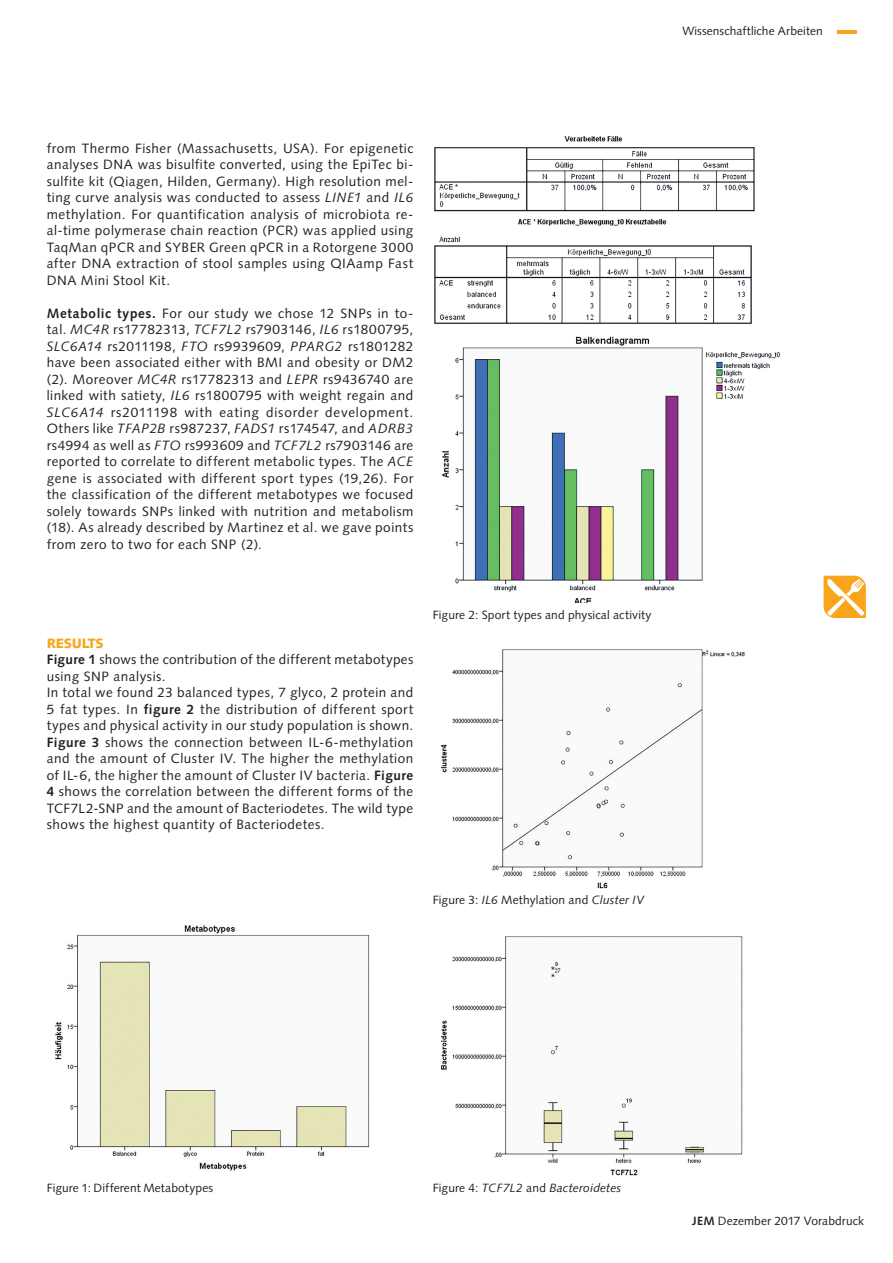
<style>
.page{position:relative;width:893px;height:1263px;background:#fff}
.page>*{position:absolute;margin:0;border:0;box-sizing:border-box;transform-origin:0 0}
.t1{font:13.5px/16.5px "Syntax LT Std";letter-spacing:.035em;color:#231f20;text-align:justify}
.t2{font:900 13.5px "Syntax LT Std";letter-spacing:-.02em;color:#f9a51b}
.t3{font:12px "Syntax LT Std";letter-spacing:.01em;color:#231f20}
.t4{font:italic 12px "Syntax LT Std";letter-spacing:.01em;color:#231f20}
.s1{font-style:italic}
.s2{font-weight:700}
.s3{font-style:normal}
</style>
<div class="page">
<svg style="left:823px;top:575px;width:44px;height:44px"></svg>
<img style="left:440px;top:936px;width:303px;height:240px">
<img style="left:440px;top:649px;width:305px;height:240px">
<img style="left:55px;top:925px;width:315px;height:246px">
<img style="left:434px;top:136px;width:346px;height:466px">
<svg style="left:838px;top:30px;width:19px;height:3px"></svg>
<p class="t3" style="left:682px;top:24px;width:142px">Wissenschaftliche Arbeiten</p>
<p class="t1" style="left:47px;top:140px;width:368px">from Thermo Fisher (Massachusetts, USA). For epigenetic analyses DNA was bisulfite converted, using the EpiTec bi&shy;sulfite kit (Qiagen, Hilden, Germany). High resolution mel&shy;ting curve analysis was conducted to assess <span class="s1">LINE1</span> and <span class="s1">IL6 </span>methylation. For quantification analysis of microbiota re&shy;al-time polymerase chain reaction (PCR) was applied using TaqMan qPCR and SYBER Green qPCR in a Rotorgene 3000 after DNA extraction of stool samples using QIAamp Fast DNA Mini Stool Kit.</p>
<p class="t1" style="left:47px;top:305px;width:368px"><span class="s2">Metabolic types.</span> For our study we chose 12 SNPs in to&shy;tal. <span class="s1">MC4R</span> rs17782313, <span class="s1">TCF7L2</span> rs7903146, <span class="s1">IL6</span> rs1800795, <span class="s1">SLC6A14</span> rs2011198, <span class="s1">FTO</span> rs9939609, <span class="s1">PPARG2</span> rs1801282 have been associated either with BMI and obesity or DM2 (2). Moreover <span class="s1">MC4R</span> rs17782313 and <span class="s1">LEPR</span> rs9436740 are linked with satiety, <span class="s1">IL6</span> rs1800795 with weight regain and <span class="s1">SLC6A14</span> rs2011198 with eating disorder development.<br>Others like <span class="s1">TFAP2B</span> rs987237, <span class="s1">FADS1</span> rs174547, and <span class="s1">ADRB3 </span>rs4994 as well as <span class="s1">FTO</span> rs993609 and <span class="s1">TCF7L2</span> rs7903146 are reported to correlate to different metabolic types. The <span class="s1">ACE </span>gene is associated with different sport types (19,26). For the classification of the different metabotypes we focused solely towards SNPs linked with nutrition and metabolism (18). As already described by Martinez et al. we gave points from zero to two for each SNP (2).</p>
<p class="t2" style="left:47px;top:635px;width:58px">RESULTS</p>
<p class="t1" style="left:47px;top:651px;width:368px"><span class="s2">Figure 1</span> shows the contribution of the different metabotypes using SNP analysis.</p>
<p class="t1" style="left:47px;top:684px;width:368px">In total we found 23 balanced types, 7 glyco, 2 protein and 5 fat types. In <span class="s2">figure 2</span> the distribution of different sport types and physical activity in our study population is shown.</p>
<p class="t1" style="left:47px;top:734px;width:368px"><span class="s2">Figure 3</span> shows the connection between IL-6-methylation and the amount of Cluster IV. The higher the methylation of IL-6, the higher the amount of Cluster IV bacteria. <span class="s2">Figure 4</span> shows the correlation between the different forms of the TCF7L2-SNP and the amount of Bacteriodetes. The wild type shows the highest quantity of Bacteriodetes.</p>
<p class="t3" style="left:433px;top:608px;width:220px">Figure 2: Sport types and physical activity</p>
<p class="t3" style="left:433px;top:893px;width:213px">Figure 3: <span class="s1">IL6</span> Methylation and <span class="s1">Cluster IV</span></p>
<p class="t3" style="left:47px;top:1181px;width:168px">Figure 1: Different Metabotypes</p>
<p class="t4" style="left:433px;top:1181px;width:190px"><span class="s3">Figure 4:</span> TCF7L2 <span class="s3">and</span> Bacteroidetes</p>
<p class="t3" style="left:693px;top:1214px;width:173px"><span class="s2">JEM</span> Dezember 2017 Vorabdruck</p>
</div>
